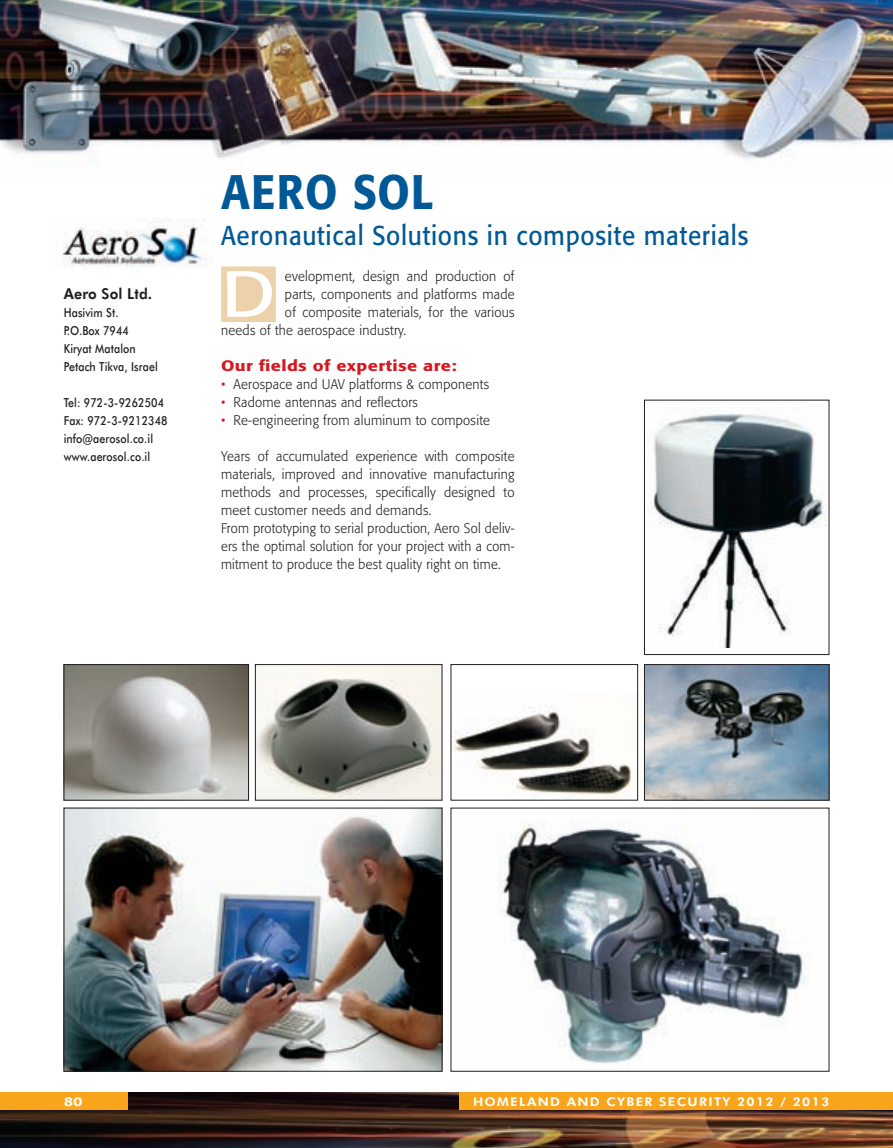
<style>
.page{position:relative;width:893px;height:1148px;background:#fff}
.page>*{position:absolute;margin:0;border:0;box-sizing:border-box;transform-origin:0 0}
.t1{font:64.35px "Formata";color:#fff;scale:1.2 1}
.t2{font:500 48px "Formata";letter-spacing:.03em;color:#005996;scale:.9 1}
.t3{font:27px "Formata";letter-spacing:.03em;color:#005996;scale:.9 1}
.t4{font:500 15px "Formata";letter-spacing:.02em;color:#d7171f;scale:1.2 1}
.t5{font:800 15px "Futura BT";color:#231f20;scale:.95 1}
.t6{font:300 13.8px/18px "Formata";letter-spacing:.02em;color:#231f20;scale:.95 1}
.t7{font:500 12.45px/18px "Futura BT";letter-spacing:.01em;color:#231f20;scale:.85 1}
.t8{font:800 12px "Futura BT";letter-spacing:.1em;color:#fff;scale:1.1 1}
.t9{font:800 12px "Futura BT";letter-spacing:.1em;color:#fff;scale:1.3 1}
.s1{color:#d7171f}
</style>
<div class="page">
<img style="left:0;top:0;width:893px;height:159px">
<img style="left:0;top:1093px;width:893px;height:55px">
<div style="left:0;top:1093px;width:128px;height:17px;background:#f9a51b"></div>
<div style="left:459px;top:1093px;width:434px;height:17px;background:#f9a51b"></div>
<img style="left:62px;top:218px;width:145px;height:49px">
<img style="left:453px;top:705px;width:180px;height:93px">
<div style="left:451px;top:664px;width:187px;height:136px;border:1px solid #231f20"></div>
<img style="left:66px;top:666px;width:181px;height:132px">
<div style="left:64px;top:664px;width:185px;height:136px;border:1px solid #231f20"></div>
<img style="left:66px;top:810px;width:374px;height:259px">
<div style="left:64px;top:808px;width:378px;height:263px;border:1px solid #231f20"></div>
<img style="left:650px;top:413px;width:176px;height:234px">
<div style="left:644px;top:400px;width:185px;height:255px;border:1px solid #231f20"></div>
<img style="left:646px;top:666px;width:181px;height:132px">
<div style="left:644px;top:664px;width:185px;height:136px;border:1px solid #231f20"></div>
<img style="left:498px;top:821px;width:312px;height:243px">
<img style="left:257px;top:666px;width:183px;height:132px">
<div style="left:255px;top:664px;width:187px;height:136px;border:1px solid #231f20"></div>
<div style="left:221px;top:266px;width:55px;height:56px;background:#edd1ab"></div>
<p class="t5" style="left:64px;top:284px;width:95px">AERO SOL LTD.</p>
<p class="t7" style="left:64px;top:303px;width:112px">Hasivim St.<br>P.O.Box 7944<br>Kiryat Matalon<br>Petach Tikva, Israel</p>
<p class="t7" style="left:64px;top:393px;width:124px">Tel: 972-3-9262504<br>Fax: 972-3-9212348 info@aerosol.co.il www.aerosol.co.il</p>
<h2 class="t2" style="left:221px;top:162px;width:238px">AERO SOL</h2>
<h3 class="t3" style="left:221px;top:219px;width:587px">Aeronautical Solutions in composite materials</h3>
<h1 class="t1" style="left:221px;top:255px;width:47px">D</h1>
<p class="t6" style="left:285px;top:267px;width:243px">evelopment, design and production of</p>
<p class="t6" style="left:285px;top:285px;width:243px">parts, components and platforms made</p>
<p class="t6" style="left:285px;top:303px;width:243px">of composite materials, for the various</p>
<p class="t6" style="left:221px;top:321px;width:196px">needs of the aerospace industry.</p>
<p class="t4" style="left:221px;top:356px;width:198px">Our fields of expertise are:</p>
<p class="t6" style="left:221px;top:375px;width:284px"><span class="s1">•</span> Aerospace and UAV platforms &amp; components</p>
<p class="t6" style="left:221px;top:393px;width:209px"><span class="s1">•</span> Radome antennas and reflectors</p>
<p class="t6" style="left:221px;top:411px;width:285px"><span class="s1">•</span> Re-engineering from aluminum to composite</p>
<p class="t6" style="left:221px;top:447px;width:310px">Years of accumulated experience with composite materials, improved and innovative manufacturing methods and processes, specifically designed to meet customer needs and demands.<br>From prototyping to serial production, Aero Sol deliv&shy;ers the optimal solution for your project with a com&shy;mitment to produce the best quality right on time.</p>
<p class="t9" style="left:64px;top:1095px;width:16px">80</p>
<p class="t8" style="left:473px;top:1095px;width:325px">HOMELAND AND CYBER SECURITY 2012 / 2013</p>
</div>
